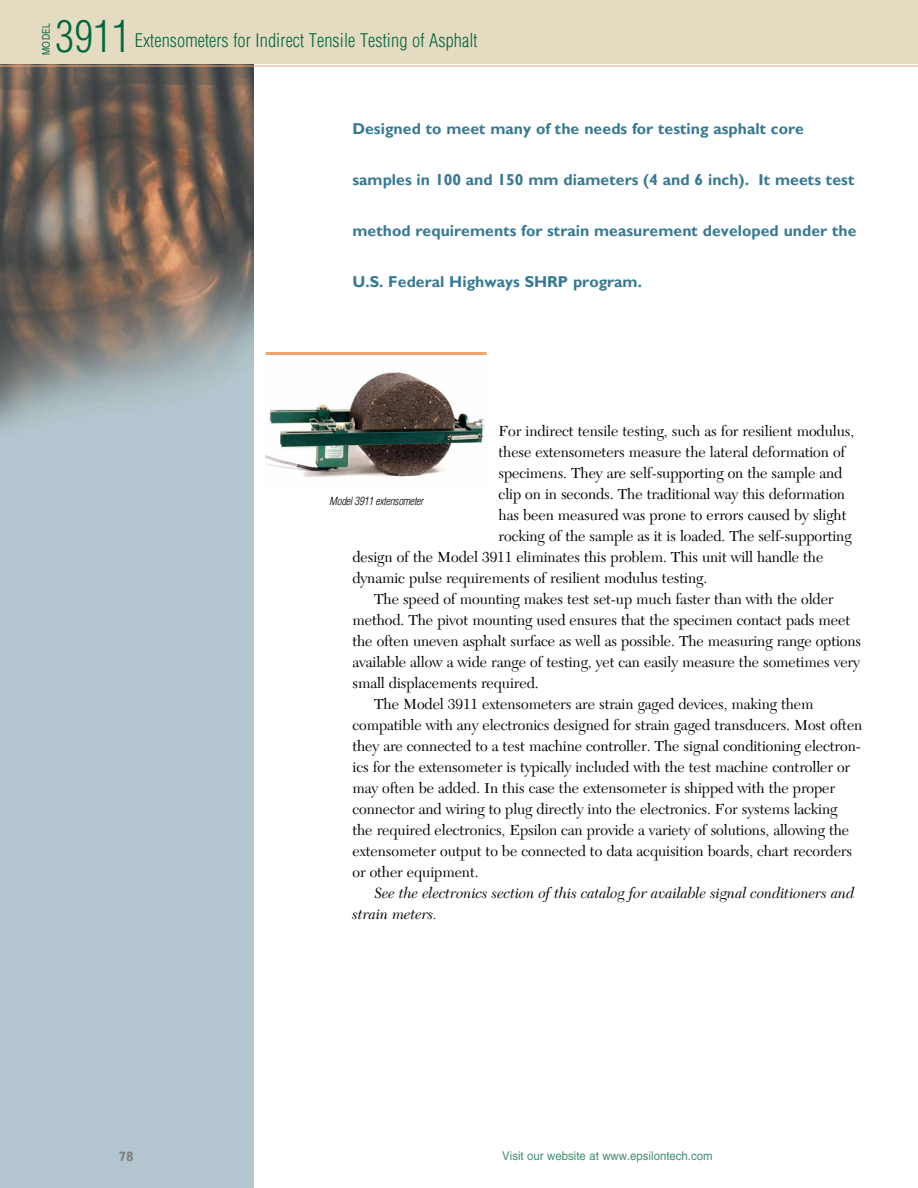
<style>
.page{position:relative;width:918px;height:1188px;background:#fff}
.page>*{position:absolute;margin:0;border:0;box-sizing:border-box;transform-origin:0 0}
.product_heads{font:300 condensed 42px "Helvetica LT Pro";color:#00673e}
.product_heads-2{font:300 condensed 18.3px "Helvetica LT Pro";letter-spacing:.005em;color:#00673e}
.lead_in_blurb{font:700 15.75px "Gill Sans MT Pro";color:#377993}
.body{font:15.15px/21px "New Caledonia LT Std";letter-spacing:-.005em;color:#000}
.body-2{font:italic 15.15px/21px "New Caledonia LT Std";letter-spacing:-.005em;color:#000}
.t1{font:700 13.5px "Gill Sans MT Pro";color:#808081}
.t2{font:12px "Helvetica LT Pro";color:#00673e;scale:.95 1}
.captions{font:italic 300 condensed 10.8px "Helvetica LT Pro";letter-spacing:-.02em;color:#000}
.t3{font:condensed 10.5px "Helvetica LT Pro";letter-spacing:.03em;color:#00673e}
</style>
<div class="page">
<img style="left:0;top:64px;width:254px;height:1124px">
<div style="left:0;top:0;width:918px;height:64px;background:#e5dbc1"></div>
<hr style="left:0;top:66px;width:918px;height:1px;background:#eba671">
<img style="left:266px;top:372px;width:219px;height:105px">
<hr style="left:266px;top:352px;width:221px;height:3px;background:#eba671">
<p class="product_heads" style="left:56px;top:11px;width:76px">3911</p>
<p class="product_heads-2" style="left:135px;top:28px;width:344px">Extensometers for Indirect Tensile Testing of Asphalt</p>
<p class="t3" style="left:40px;top:55px;width:33px;rotate:-90deg">MODEL</p>
<p class="lead_in_blurb" style="left:352px;top:119px;width:453px">Designed to meet many of the needs for testing asphalt core</p>
<p class="lead_in_blurb" style="left:352px;top:170px;width:503px">samples in 100 and 150 mm diameters (4 and 6 inch). It meets test</p>
<p class="lead_in_blurb" style="left:352px;top:221px;width:506px">method requirements for strain measurement developed under the</p>
<p class="lead_in_blurb" style="left:352px;top:272px;width:291px">U.S. Federal Highways SHRP program.</p>
<p class="body" style="left:499px;top:421px;width:357px">For indirect tensile testing, such as for resilient modulus,</p>
<p class="body" style="left:499px;top:442px;width:348px">these extensometers measure the lateral deformation of</p>
<p class="body" style="left:499px;top:463px;width:345px">specimens. They are self-supporting on the sample and</p>
<p class="body" style="left:499px;top:484px;width:348px">clip on in seconds. The traditional way this deformation</p>
<p class="body" style="left:499px;top:505px;width:349px">has been measured was prone to errors caused by slight</p>
<p class="body" style="left:499px;top:526px;width:355px">rocking of the sample as it is loaded. The self-supporting</p>
<p class="body" style="left:352px;top:547px;width:472px">design of the Model 3911 eliminates this problem. This unit will handle the</p>
<p class="body" style="left:352px;top:568px;width:356px">dynamic pulse requirements of resilient modulus testing.</p>
<p class="body" style="left:352px;top:589px;width:510px;text-indent:22px">The speed of mounting makes test set-up much faster than with the older method. The pivot mounting used ensures that the specimen contact pads meet the often uneven asphalt surface as well as possible. The measuring range options available allow a wide range of testing, yet can easily measure the sometimes very small displacements required.</p>
<p class="body" style="left:352px;top:694px;width:511px;text-indent:22px">The Model 3911 extensometers are strain gaged devices, making them compatible with any electronics designed for strain gaged transducers. Most often they are connected to a test machine controller. The signal conditioning electron&shy;ics for the extensometer is typically included with the test machine controller or may often be added. In this case the extensometer is shipped with the proper connector and wiring to plug directly into the electronics. For systems lacking<br>the required electronics, Epsilon can provide a variety of solutions, allowing the extensometer output to be connected to data acquisition boards, chart recorders or other equipment.</p>
<p class="body-2" style="left:352px;top:884px;width:504px;text-indent:22px">See the electronics section of this catalog for available signal conditioners and strain meters.</p>
<p class="captions" style="left:329px;top:494px;width:96px">Model 3911 extensometer</p>
<p class="t1" style="left:119px;top:1148px;width:16px">78</p>
<p class="t2" style="left:502px;top:1149px;width:223px">Visit our website at www.epsilontech.com</p>
</div>
